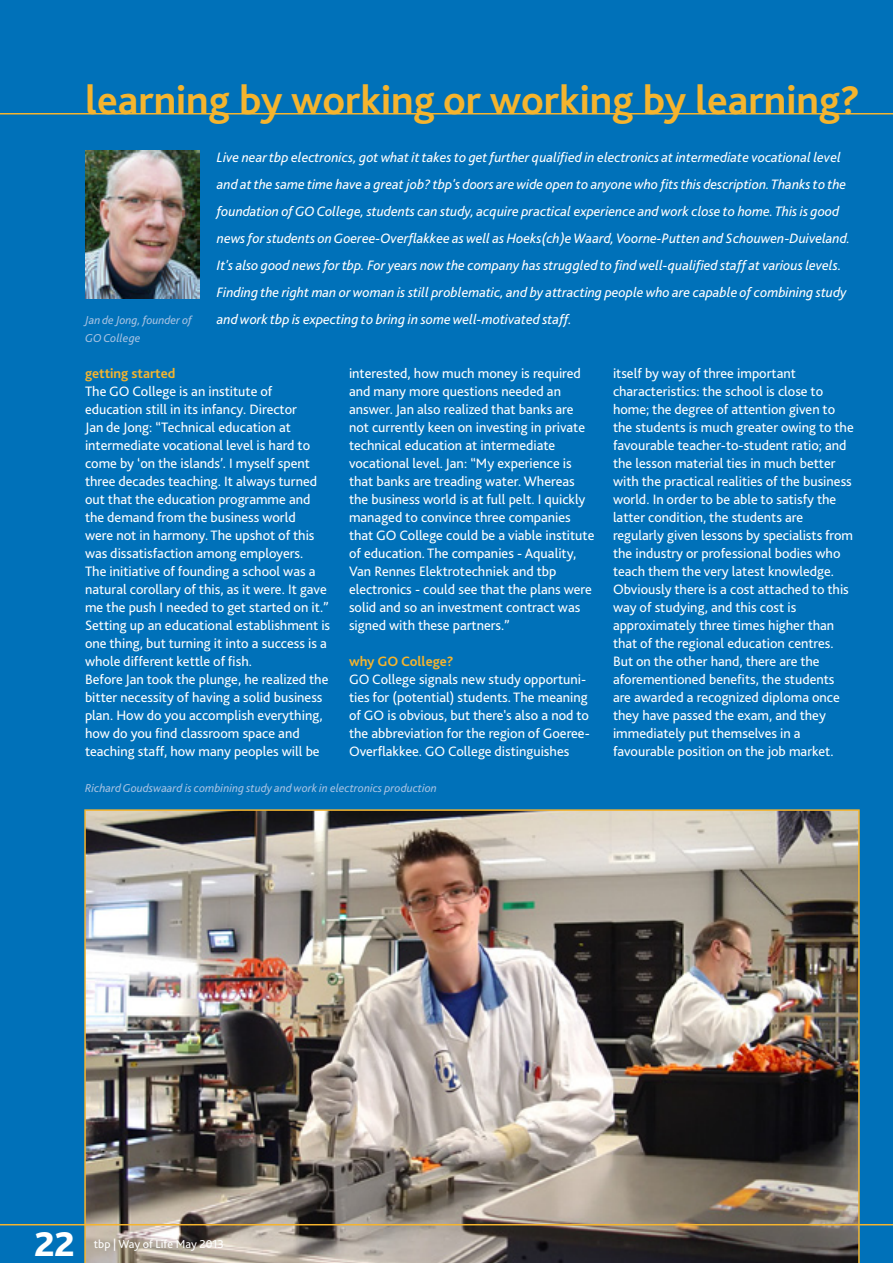
<style>
.page{position:relative;width:893px;height:1263px;background:#0071b9}
.page>*{position:absolute;margin:0;border:0;box-sizing:border-box;transform-origin:0 0}
.t1{font:700 42px "Bliss 2";color:#f5b42e}
.t2{font:800 36px "Bliss 2";color:#fff}
.t3{font:14.25px/18px "Bliss 2";color:#fff}
.t4{font:italic 14.25px/27px "Bliss 2";color:#fff}
.t5{font:700 14.25px "Bliss 2";color:#f5b42e}
.t6{font:italic 12px "Bliss 2";color:#a4c1e2}
.t7{font:12px "Bliss 2";color:#fff}
</style>
<div class="page">
<img style="left:84px;top:809px;width:776px;height:454px">
<hr style="left:0;top:113px;width:893px;height:1px;background:#f5b42e">
<img style="left:85px;top:151px;width:115px;height:147px">
<hr style="left:0;top:1224px;width:893px;height:1px;background:#f5b42e">
<h1 class="t1" style="left:85px;top:74px;width:777px">learning by working or working by learning?</h1>
<p class="t4" style="left:217px;top:143px;width:635px">Live near tbp electronics, got what it takes to get further qualified in electronics at intermediate vocational level and at the same time have a great job? tbp's doors are wide open to anyone who fits this description. Thanks to the foundation of GO College, students can study, acquire practical experience and work close to home. This is good news for students on Goeree-Overflakkee as well as Hoeks(ch)e Waard, Voorne-Putten and Schouwen-Duiveland.<br>It's also good news for tbp. For years now the company has struggled to find well-qualified staff at various levels.<br>Finding the right man or woman is still problematic, and by attracting people who are capable of combining study</p>
<p class="t6" style="left:85px;top:313px;width:108px">Jan de Jong, founder of</p>
<p class="t4" style="left:217px;top:305px;width:356px">and work tbp is expecting to bring in some well-motivated staff.</p>
<p class="t6" style="left:85px;top:331px;width:57px">GO College</p>
<p class="t5" style="left:85px;top:364px;width:92px">getting started</p>
<p class="t3" style="left:85px;top:382px;width:247px">The GO College is an institute of education still in its infancy. Director<br>Jan de Jong: “Technical education at intermediate vocational level is hard to come by ‘on the islands’. I myself spent three decades teaching. It always turned out that the education programme and the demand from the business world<br>were not in harmony. The upshot of this was dissatisfaction among employers.<br>The initiative of founding a school was a natural corollary of this, as it were. It gave me the push I needed to get started on it.” Setting up an educational establishment is one thing, but turning it into a success is a whole different kettle of fish.<br>Before Jan took the plunge, he realized the bitter necessity of having a solid business plan. How do you accomplish everything, how do you find classroom space and teaching staff, how many peoples will be</p>
<p class="t3" style="left:349px;top:364px;width:247px">interested, how much money is required and many more questions needed an answer. Jan also realized that banks are not currently keen on investing in private technical education at intermediate vocational level. Jan: “My experience is that banks are treading water. Whereas the business world is at full pelt. I quickly managed to convince three companies that GO College could be a viable institute of education. The companies - Aquality, Van Rennes Elektrotechniek and tbp electronics - could see that the plans were solid and so an investment contract was signed with these partners.”</p>
<p class="t5" style="left:349px;top:652px;width:106px">why GO College?</p>
<p class="t3" style="left:349px;top:670px;width:242px">GO College signals new study opportuni&shy;ties for (potential) students. The meaning of GO is obvious, but there's also a nod to the abbreviation for the region of Goeree-Overflakkee. GO College distinguishes</p>
<p class="t6" style="left:85px;top:781px;width:353px">Richard Goudswaard is combining study and work in electronics production</p>
<p class="t3" style="left:613px;top:364px;width:242px">itself by way of three important characteristics: the school is close to home; the degree of attention given to the students is much greater owing to the favourable teacher-to-student ratio; and the lesson material ties in much better with the practical realities of the business world. In order to be able to satisfy the latter condition, the students are regularly given lessons by specialists from the industry or professional bodies who teach them the very latest knowledge.<br>Obviously there is a cost attached to this way of studying, and this cost is approximately three times higher than that of the regional education centres.<br>But on the other hand, there are the aforementioned benefits, the students are awarded a recognized diploma once they have passed the exam, and they immediately put themselves in a favourable position on the job market.</p>
<h2 class="t2" style="left:34px;top:1221px;width:42px">22</h2>
<p class="t7" style="left:94px;top:1236px;width:131px">tbp | Way of Life May 2013</p>
</div>
